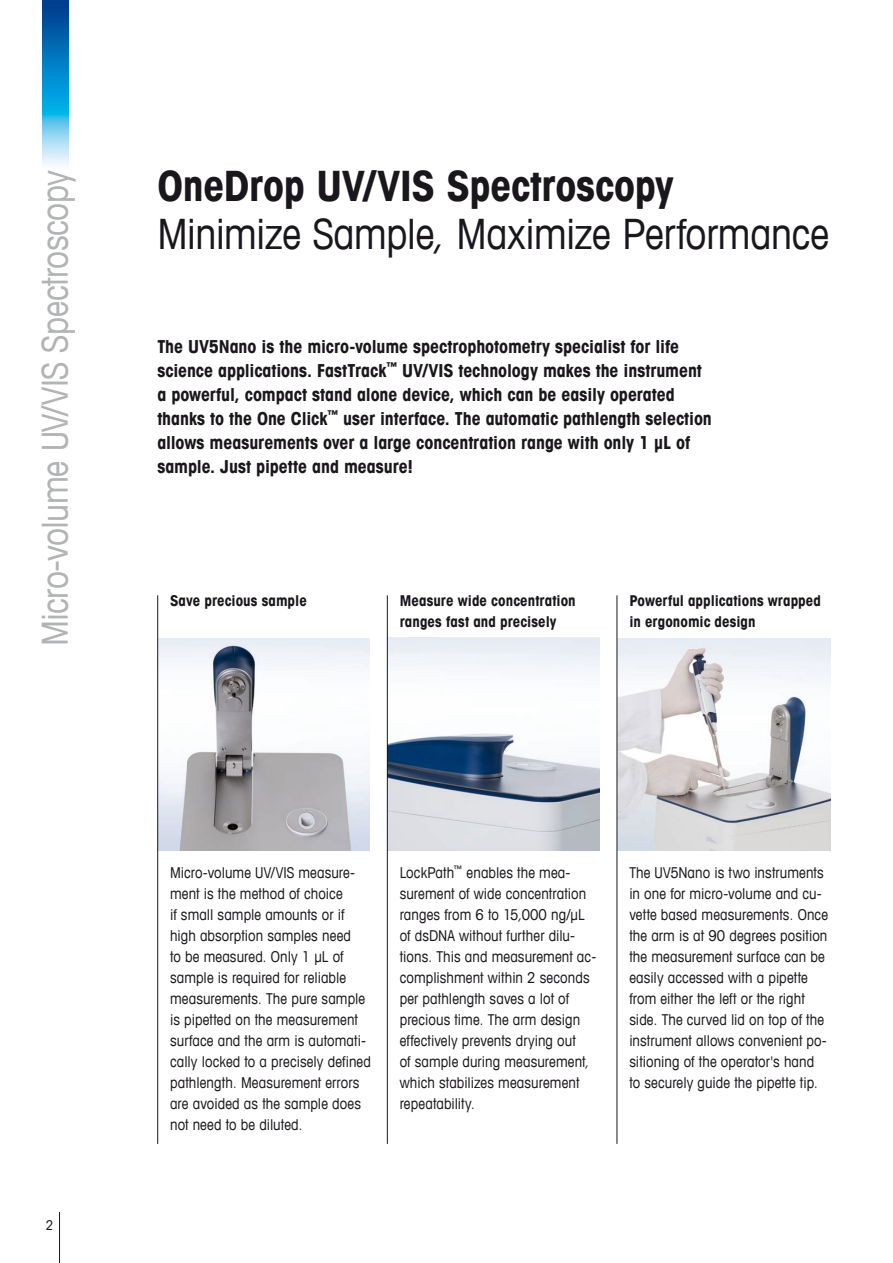
<style>
.page{position:relative;width:893px;height:1263px;background:#fff}
.page>*{position:absolute;margin:0;border:0;box-sizing:border-box;transform-origin:0 0}
._01_1_headline_book{font:condensed 42px "Avant Garde Com";letter-spacing:-.01em;color:#1a171c}
._01_1_headline_book-2{font:700 condensed 42px "Avant Garde Com";letter-spacing:-.005em;color:#1a171c}
._02_vertical_text{font:condensed 36px "Avant Garde Com";letter-spacing:-.015em;color:#b1b3b4}
.t1{font:700 condensed 18px/24px "Avant Garde Com";letter-spacing:-.005em;color:#1a171c}
._12_Running_Text_10{font:condensed 15px/21px "Avant Garde Com";letter-spacing:.005em;color:#1a171c}
._12_Running_Text_10-2{font:700 condensed 15px/21px "Avant Garde Com";letter-spacing:.005em;color:#1a171c}
.e_Text_10_14_Bold{font:700 condensed 15px/21px "Avant Garde Com";color:#1a171c}
.t2{font:condensed 13.5px "Avant Garde Com";color:#1a171c}
</style>
<div class="page">
<hr style="left:59px;top:1212px;width:1px;height:51px;background:#1a171c">
<img style="left:43px;top:0;width:25px;height:166px">
<img style="left:388px;top:638px;width:212px;height:212px">
<img style="left:158px;top:638px;width:212px;height:213px">
<img style="left:618px;top:638px;width:212px;height:213px">
<hr style="left:387px;top:595px;width:1px;height:549px;background:#1a171c">
<hr style="left:157px;top:595px;width:1px;height:549px;background:#1a171c">
<hr style="left:617px;top:595px;width:1px;height:549px;background:#1a171c">
<p class="_02_vertical_text" style="left:33px;top:646px;width:478px;rotate:-90deg">Micro-volume UV/VIS Spectroscopy</p>
<p class="_01_1_headline_book-2" style="left:157px;top:158px;width:518px">OneDrop UV/VIS Spectroscopy</p>
<p class="_01_1_headline_book" style="left:157px;top:207px;width:673px">Minimize Sample, Maximize Performance</p>
<p class="t1" style="left:157px;top:334px;width:523px">The UV5Nano is the micro-volume spectrophotometry specialist for life</p>
<p class="t1" style="left:157px;top:358px;width:556px">science applications. FastTrack<sup>™</sup> UV/VIS technology makes the instrument a powerful, compact stand alone device, which can be easily operated thanks to the One Click<sup>™</sup> user interface. The automatic pathlength selection allows measurements over a large concentration range with only 1 μL of sample. Just pipette and measure!</p>
<p class="_12_Running_Text_10-2" style="left:170px;top:590px;width:138px">Save precious sample</p>
<p class="_12_Running_Text_10-2" style="left:400px;top:590px;width:178px">Measure wide concentration ranges fast and precisely</p>
<p class="e_Text_10_14_Bold" style="left:629px;top:590px;width:193px">Powerful applications wrapped in ergonomic design</p>
<p class="t2" style="left:46px;top:1217px;width:9px">2</p>
<p class="_12_Running_Text_10" style="left:170px;top:862px;width:202px">Micro-volume UV/VIS measure&shy;ment is the method of choice<br>if small sample amounts or if high absorption samples need<br>to be measured. Only 1 μL of sample is required for reliable measurements. The pure sample is pipetted on the measurement surface and the arm is automati&shy;cally locked to a precisely defined pathlength. Measurement errors are avoided as the sample does not need to be diluted.</p>
<p class="_12_Running_Text_10" style="left:400px;top:862px;width:198px">LockPath<sup>™</sup> enables the mea&shy;surement of wide concentration ranges from 6 to 15,000 ng/μL of dsDNA without further dilu&shy;tions. This and measurement ac&shy;complishment within 2 seconds per pathlength saves a lot of precious time. The arm design effectively prevents drying out<br>of sample during measurement, which stabilizes measurement repeatability.</p>
<p class="_12_Running_Text_10" style="left:629px;top:862px;width:200px">The UV5Nano is two instruments in one for micro-volume and cu&shy;vette based measurements. Once the arm is at 90 degrees position the measurement surface can be easily accessed with a pipette from either the left or the right side. The curved lid on top of the instrument allows convenient po&shy;sitioning of the operator's hand to securely guide the pipette tip.</p>
</div>
